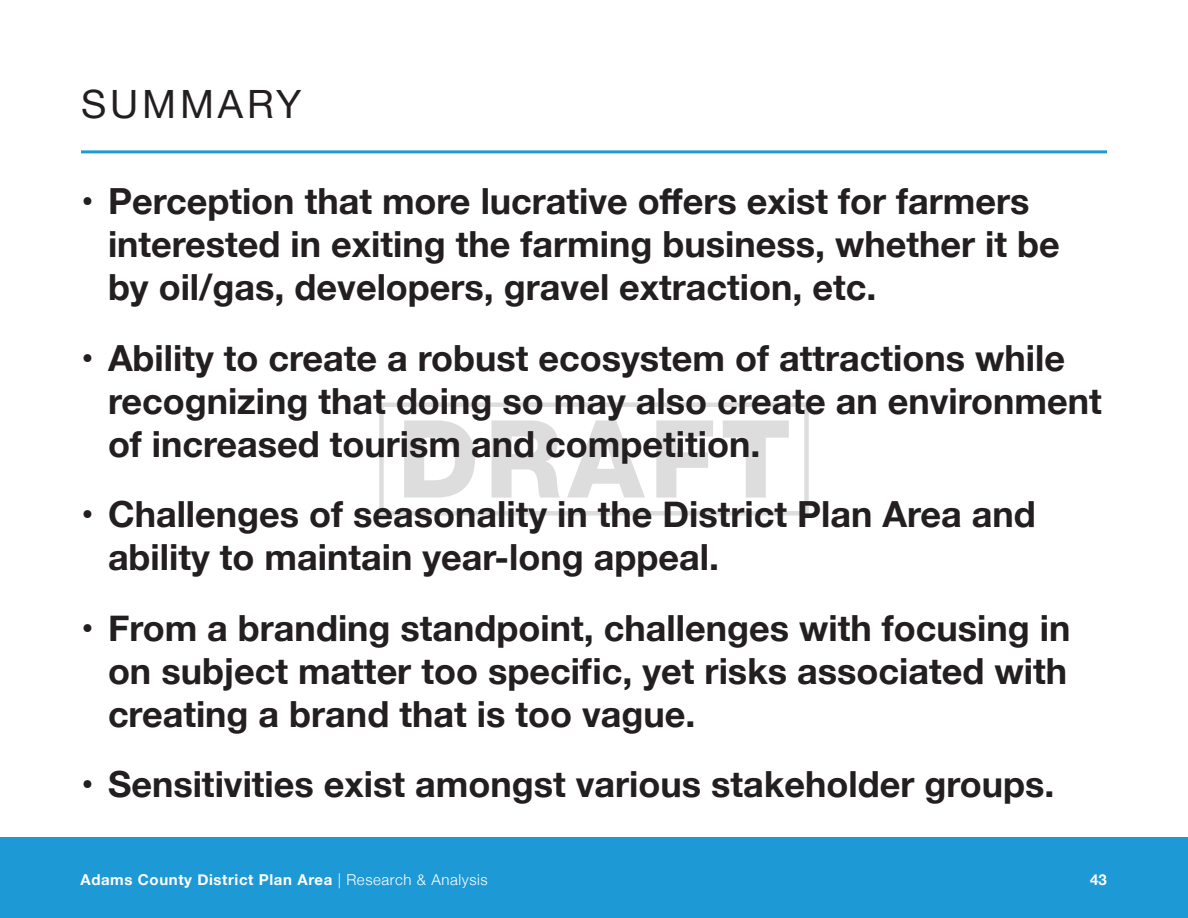
<style>
.page{position:relative;width:1188px;height:918px;background:#fff}
.page>*{position:absolute;margin:0;border:0;box-sizing:border-box;transform-origin:0 0}
.t1{font:800 108px "Helvetica Neue LT Std";letter-spacing:.05em;color:#231f20}
.t2{font:39px "Helvetica Neue";letter-spacing:.1em;color:#231f20}
.t3{font:700 36px/43.2px "Helvetica Neue";color:#231f20}
.t4{font:700 15px "Helvetica Neue";letter-spacing:.04em;color:#fff}
.s1{font-weight:300}
</style>
<div class="page">
<div style="left:0;top:837px;width:1188px;height:81px;background:#1d99d6"></div>
<hr style="left:81px;top:150px;width:1026px;height:3px;background:#1d99d6">
<p class="t2" style="left:81px;top:76px;width:222px">SUMMARY</p>
<p class="t3" style="left:108px;top:180px;width:953px;text-indent:-27px">• Perception that more lucrative offers exist for farmers interested in exiting the farming business, whether it be by oil/gas, developers, gravel extraction, etc.</p>
<p class="t3" style="left:108px;top:337px;width:995px;text-indent:-27px">• Ability to create a robust ecosystem of attractions while recognizing that doing so may also create an environment of increased tourism and competition.</p>
<p class="t3" style="left:108px;top:494px;width:929px;text-indent:-27px">• Challenges of seasonality in the District Plan Area and ability to maintain year-long appeal.</p>
<p class="t3" style="left:108px;top:607px;width:964px;text-align:justify;text-indent:-27px">• From a branding standpoint, challenges with focusing in on subject matter too specific, yet risks associated with creating a brand that is too vague.</p>
<p class="t3" style="left:81px;top:764px;width:975px">• Sensitivities exist amongst various stakeholder groups.</p>
<h1 class="t1" style="left:397px;top:395px;width:395px">DRAFT</h1>
<p class="t4" style="left:80px;top:868px;width:409px">Adams County District Plan Area <span class="s1">| Research &amp; Analysis</span></p>
<p class="t4" style="left:1090px;top:868px;width:18px">43</p>
</div>
